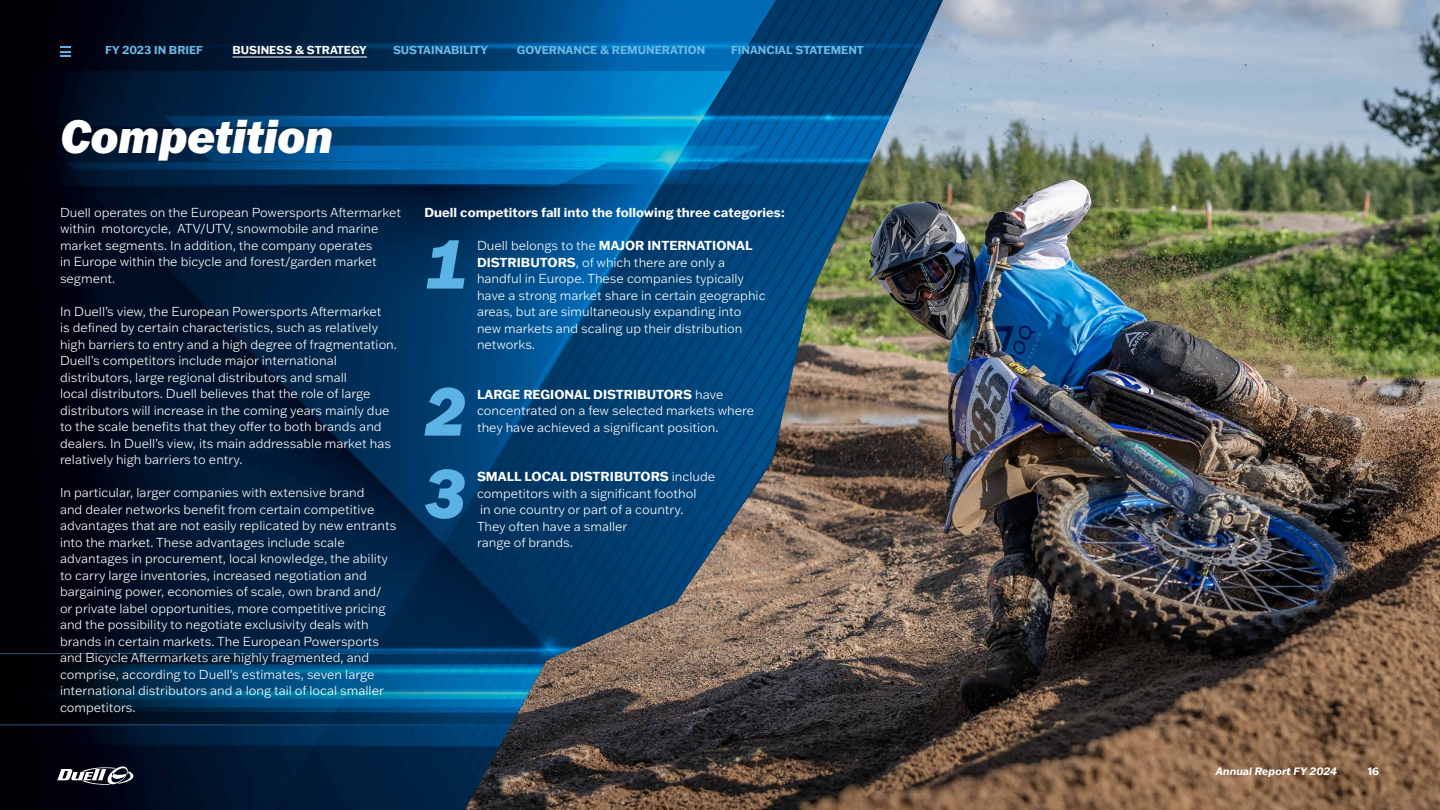
<style>
.page{position:relative;width:1440px;height:810px;background:#fff}
.page>*{position:absolute;margin:0;border:0;box-sizing:border-box;transform-origin:0 0}
.t1{font:70.8px/147px "ITC Franklin Gothic Std Hvy It";color:#5bb2e4}
.t2{font:48.75px "ITC Franklin Gothic Std Hvy It";letter-spacing:-.01em;color:#fff}
.t3{font:300 12.75px/16.5px "Franklin Gothic ATF";color:#fff}
.t4{font:700 12.75px "Franklin Gothic ATF";color:#fff}
.t5{font:700 11.25px "Franklin Gothic ATF";color:#6bbae7}
.t6{font:700 11.25px "Franklin Gothic ATF";color:#fff}
.t7{font:italic 700 10.5px "Franklin Gothic ATF";color:#fff}
.t8{font:700 10.5px "Franklin Gothic ATF";color:#fff}
.s1{font-weight:700}
</style>
<div class="page">
<img style="left:943px;top:0;width:497px;height:810px">
<img style="left:0;top:0;width:943px;height:810px">
<svg style="left:0;top:653px;width:586px;height:72px;background:#0a3d5d"></svg>
<svg style="left:60px;top:46px;width:10px;height:11px"></svg>
<svg style="left:57px;top:766px;width:76px;height:19px"></svg>
<hr style="left:232px;top:57px;width:135px;height:1px;background:#fff">
<p class="t5" style="left:105px;top:43px;width:100px">FY 2023 IN BRIEF</p>
<p class="t6" style="left:232px;top:43px;width:136px">BUSINESS &amp; STRATEGY</p>
<p class="t5" style="left:393px;top:43px;width:97px">SUSTAINABILITY</p>
<p class="t5" style="left:517px;top:43px;width:190px">GOVERNANCE &amp; REMUNERATION</p>
<p class="t5" style="left:731px;top:43px;width:134px">FINANCIAL STATEMENT</p>
<h2 class="t2" style="left:60px;top:108px;width:275px">Competition</h2>
<p class="t3" style="left:60px;top:203px;width:343px">Duell operates on the European Powersports Aftermarket within motorcycle, ATV/UTV, snowmobile and marine market segments. In addition, the company operates<br>in Europe within the bicycle and forest/garden market segment.</p>
<p class="t3" style="left:60px;top:302px;width:338px">In Duell’s view, the European Powersports Aftermarket<br>is defined by certain characteristics, such as relatively high barriers to entry and a high degree of fragmentation.<br>Duell’s competitors include major international distributors, large regional distributors and small<br>local distributors. Duell believes that the role of large distributors will increase in the coming years mainly due to the scale benefits that they offer to both brands and dealers. In Duell’s view, its main addressable market has relatively high barriers to entry.</p>
<p class="t3" style="left:60px;top:484px;width:338px">In particular, larger companies with extensive brand<br>and dealer networks benefit from certain competitive advantages that are not easily replicated by new entrants into the market. These advantages include scale advantages in procurement, local knowledge, the ability to carry large inventories, increased negotiation and bargaining power, economies of scale, own brand and/ or private label opportunities, more competitive pricing and the possibility to negotiate exclusivity deals with brands in certain markets. The European Powersports and Bicycle Aftermarkets are highly fragmented, and comprise, according to Duell’s estimates, seven large international distributors and a long tail of local smaller competitors.</p>
<p class="t4" style="left:424px;top:204px;width:362px">Duell competitors fall into the following three categories:</p>
<p class="t3" style="left:477px;top:237px;width:290px">Duell belongs to the <span class="s1">MAJOR INTERNATIONAL DISTRIBUTORS</span>, of which there are only a handful in Europe. These companies typically have a strong market share in certain geographic areas, but are simultaneously expanding into new markets and scaling up their distribution networks.</p>
<p class="t3" style="left:477px;top:386px;width:279px"><span class="s1">LARGE REGIONAL DISTRIBUTORS</span> have concentrated on a few selected markets where they have achieved a significant position.</p>
<p class="t3" style="left:477px;top:468px;width:240px"><span class="s1">SMALL LOCAL DISTRIBUTORS</span> include competitors with a significant foothol<br>in one country or part of a country.<br>They often have a smaller<br>range of brands.</p>
<h1 class="t1" style="left:424px;top:191px;width:43px">1<br>2</h1>
<h1 class="t1" style="left:424px;top:420px;width:43px">3</h1>
<p class="t7" style="left:1216px;top:764px;width:123px">Annual Report FY 2024</p>
<p class="t8" style="left:1368px;top:764px;width:13px">16</p>
</div>
